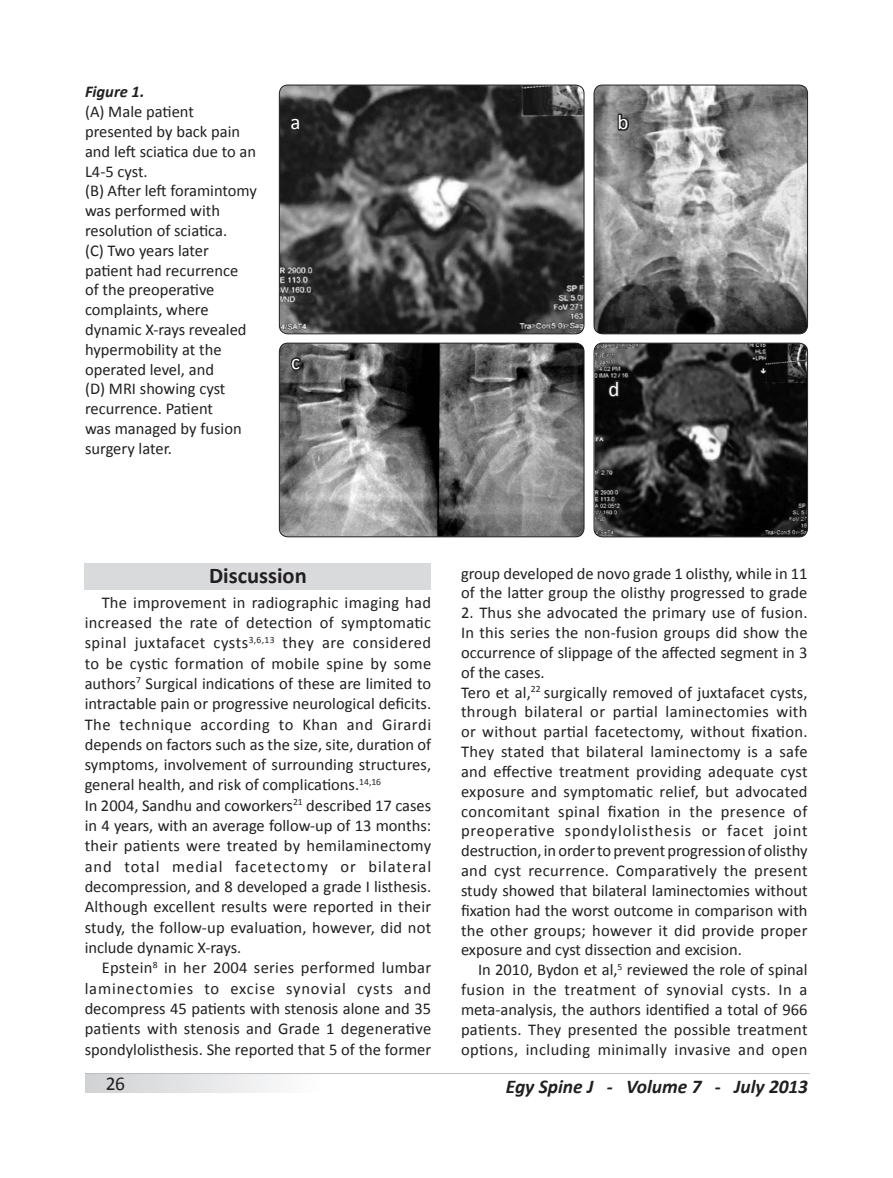
<style>
.page{position:relative;width:893px;height:1178px;background:#fff}
.page>*{position:absolute;margin:0;border:0;box-sizing:border-box;transform-origin:0 0}
.t1{font:700 22.5px "Calibri";color:#231f20}
.t2{font:21px "Calibri";color:#fff}
.t3{font:italic 700 19.5px "Calibri";letter-spacing:-.005em;color:#231f20}
.t4{font:19.5px "Calibri";color:#231f20}
.t5{font:16.5px/19.8px "Calibri";color:#231f20}
.t6{font:italic 700 16.5px "Calibri";color:#231f20}
</style>
<div class="page">
<div style="left:85px;top:1074px;width:237px;height:19px;background:linear-gradient(to right,#d0d1d4,#fefefe)"></div>
<hr style="left:85px;top:1073px;width:725px;height:1px;background:#bcbdc0">
<div style="left:85px;top:564px;width:346px;height:26px;background:#d9dadc"></div>
<img style="left:279px;top:85px;width:305px;height:249px">
<div style="left:279px;top:85px;width:305px;height:249px;border:1px solid #231f20;border-radius:9px"></div>
<img style="left:594px;top:85px;width:213px;height:249px">
<div style="left:594px;top:85px;width:214px;height:249px;border:1px solid #231f20;border-radius:9px"></div>
<img style="left:279px;top:343px;width:305px;height:194px">
<div style="left:279px;top:343px;width:305px;height:194px;border:1px solid #231f20;border-radius:9px"></div>
<img style="left:594px;top:343px;width:213px;height:194px">
<div style="left:594px;top:343px;width:214px;height:194px;border:1px solid #231f20;border-radius:9px"></div>
<svg style="left:288px;top:115px;width:14px;height:18px"></svg>
<svg style="left:288px;top:355px;width:15px;height:18px"></svg>
<svg style="left:616px;top:112px;width:15px;height:21px"></svg>
<svg style="left:606px;top:378px;width:15px;height:22px"></svg>
<p class="t6" style="left:85px;top:81px;width:61px">Figure 1.</p>
<p class="t5" style="left:85px;top:102px;width:173px">(A) Male patient presented by back pain and left sciatica due to an<br>L4-5 cyst.<br>(B) After left foramintomy was performed with resolution of sciatica.<br>(C) Two years later patient had recurrence<br>of the preoperative complaints, where dynamic X-rays revealed hypermobility at the operated level, and<br>(D) MRI showing cyst recurrence. Patient<br>was managed by fusion surgery later.</p>
<p class="t2" style="left:291px;top:109px;width:12px">a</p>
<p class="t2" style="left:291px;top:348px;width:10px">c</p>
<p class="t2" style="left:618px;top:109px;width:13px">b</p>
<p class="t2" style="left:608px;top:375px;width:13px">d</p>
<h1 class="t1" style="left:209px;top:561px;width:99px">Discussion</h1>
<p class="t5" style="left:85px;top:592px;width:348px;line-height:20.2px;text-indent:17px">The improvement in radiographic imaging had increased the rate of detection of symptomatic spinal juxtafacet cysts<sup>3,6,13</sup> they are considered to be cystic formation of mobile spine by some authors<sup>7</sup> Surgical indications of these are limited to intractable pain or progressive neurological deficits.<br>The technique according to Khan and Girardi depends on factors such as the size, site, duration of symptoms, involvement of surrounding structures, general health, and risk of complications.<sup>14,16<br></sup>In 2004, Sandhu and coworkers<sup>21</sup> described 17 cases in 4 years, with an average follow-up of 13 months: their patients were treated by hemilaminectomy and total medial facetectomy or bilateral decompression, and 8 developed a grade I listhesis.<br>Although excellent results were reported in their study, the follow-up evaluation, however, did not include dynamic X-rays.</p>
<p class="t5" style="left:85px;top:958px;width:348px;line-height:20.2px;text-align:justify;text-indent:17px">Epstein<sup>8</sup> in her 2004 series performed lumbar laminectomies to excise synovial cysts and decompress 45 patients with stenosis alone and 35 patients with stenosis and Grade 1 degenerative spondylolisthesis. She reported that 5 of the former</p>
<p class="t5" style="left:461px;top:563px;width:348px">group developed de novo grade 1 olisthy, while in 11 of the latter group the olisthy progressed to grade</p>
<p class="t5" style="left:461px;top:603px;width:348px">2. Thus she advocated the primary use of fusion.<br>In this series the non-fusion groups did show the occurrence of slippage of the affected segment in 3 of the cases.<br>Tero et al,<sup>22</sup> surgically removed of juxtafacet cysts, through bilateral or partial laminectomies with or without partial facetectomy, without fixation.<br>They stated that bilateral laminectomy is a safe and effective treatment providing adequate cyst exposure and symptomatic relief, but advocated concomitant spinal fixation in the presence of preoperative spondylolisthesis or facet joint destruction, in order to prevent progression of olisthy and cyst recurrence. Comparatively the present study showed that bilateral laminectomies without fixation had the worst outcome in comparison with the other groups; however it did provide proper exposure and cyst dissection and excision.</p>
<p class="t5" style="left:461px;top:960px;width:348px;text-align:justify;text-indent:17px">In 2010, Bydon et al,<sup>5</sup> reviewed the role of spinal fusion in the treatment of synovial cysts. In a meta-analysis, the authors identified a total of 966 patients. They presented the possible treatment options, including minimally invasive and open</p>
<p class="t4" style="left:106px;top:1071px;width:21px">26</p>
<p class="t3" style="left:506px;top:1074px;width:304px">Egy Spine J - Volume 7 - July 2013</p>
</div>
